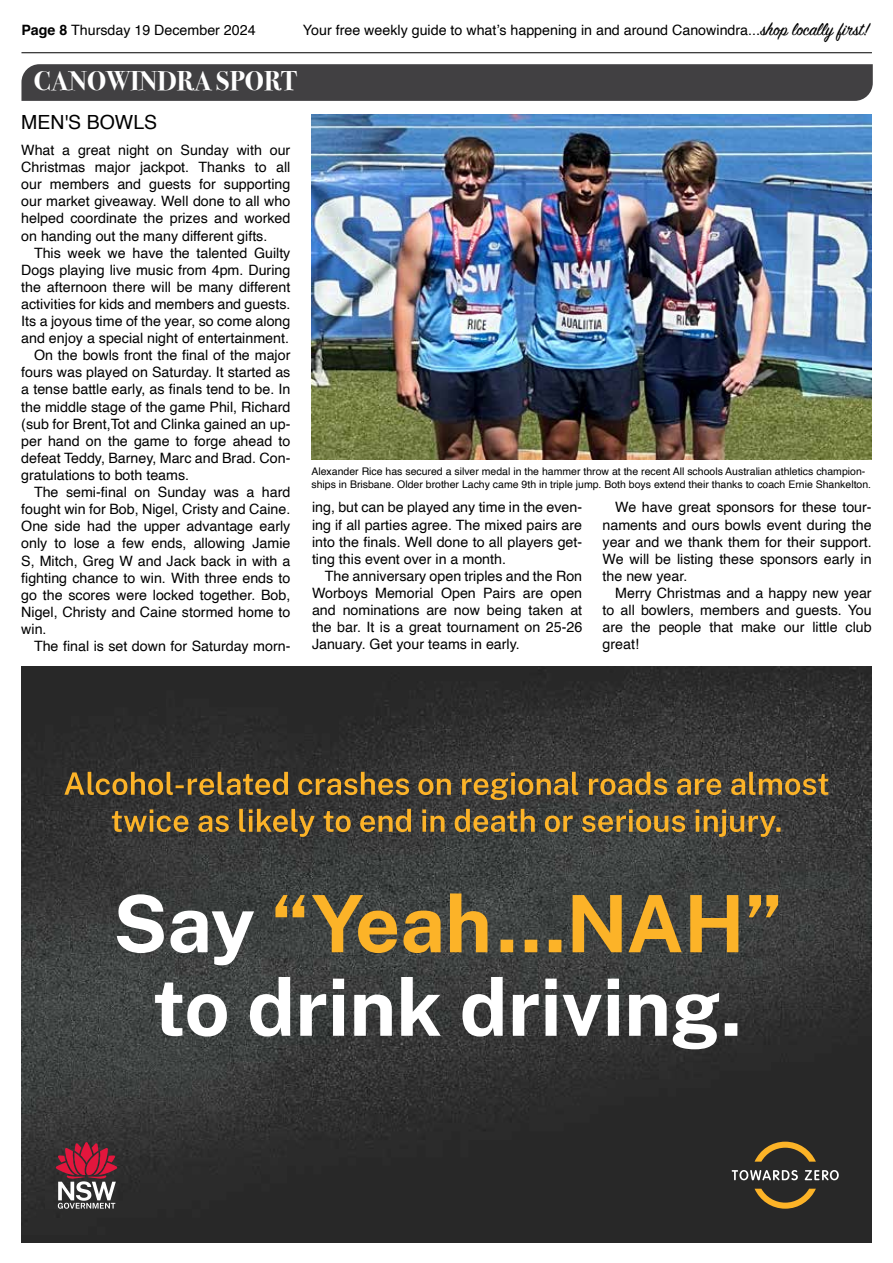
<style>
.page{position:relative;width:893px;height:1263px;background:#fff}
.page>*{position:absolute;margin:0;border:0;box-sizing:border-box;transform-origin:0 0}
.t1{font:700 27px "Bodoni Svty Two ITCTT";color:#fff}
.t2{font:19.5px "Helvetica";color:#000}
.t3{font:14.25px/17.1px "Helvetica";color:#000;text-align:justify}
.t4{font:10.5px/12.6px "Helvetica";color:#000}
.s1{font-weight:700}
.s2{font-size:15px}
.s3{font-family:"Sign Painter House Script";font-size:19.5px}
</style>
<div class="page">
<hr style="left:21px;top:52px;width:851px;height:1px;background:#000">
<img style="left:312px;top:115px;width:560px;height:344px">
<div style="left:21px;top:64px;width:852px;height:37px;background:#414042"></div>
<img style="left:21px;top:666px;width:851px;height:576px">
<svg style="left:155px;top:977px;width:582px;height:72px"></svg>
<svg style="left:275px;top:893px;width:503px;height:60px;background:#7f6838"></svg>
<svg style="left:117px;top:894px;width:137px;height:71px"></svg>
<svg style="left:56px;top:1142px;width:61px;height:67px;background:#864b56"></svg>
<svg style="left:755px;top:1189px;width:61px;height:20px"></svg>
<svg style="left:755px;top:1142px;width:61px;height:20px"></svg>
<svg style="left:732px;top:1170px;width:66px;height:10px"></svg>
<svg style="left:805px;top:1170px;width:34px;height:10px"></svg>
<svg style="left:112px;top:809px;width:669px;height:28px;background:#6c5a36"></svg>
<svg style="left:64px;top:772px;width:764px;height:28px;background:#6a5732"></svg>
<p class="t3" style="left:21px;top:22px;width:236px"><span class="s1">Page 8</span> Thursday 19 December 2024</p>
<p class="t3" style="left:303px;top:22px;width:568px">Your free weekly guide to what’s happening in and around Canowindra..<span class="s2">.</span><span class="s3">shop locally first!</span></p>
<h1 class="t1" style="left:34px;top:59px;width:265px">CANOWINDRA SPORT</h1>
<h2 class="t2" style="left:21px;top:108px;width:137px">MEN'S BOWLS</h2>
<p class="t3" style="left:21px;top:142px;width:271px">What a great night on Sunday with our Christmas major jackpot. Thanks to all our members and guests for supporting our market giveaway. Well done to all who helped coordinate the prizes and worked on handing out the many different gifts.</p>
<p class="t3" style="left:34px;top:245px;width:258px">This week we have the talented Guilty</p>
<p class="t3" style="left:21px;top:262px;width:271px">Dogs playing live music from 4pm. During</p>
<p class="t3" style="left:21px;top:279px;width:271px">the afternoon there will be many different</p>
<p class="t3" style="left:21px;top:296px;width:271px">activities for kids and members and guests.</p>
<p class="t3" style="left:21px;top:313px;width:271px">Its a joyous time of the year, so come along</p>
<p class="t3" style="left:21px;top:330px;width:269px">and enjoy a special night of entertainment.</p>
<p class="t3" style="left:34px;top:347px;width:258px">On the bowls front the final of the major</p>
<p class="t3" style="left:21px;top:364px;width:271px">fours was played on Saturday. It started as</p>
<p class="t3" style="left:21px;top:381px;width:271px">a tense battle early, as finals tend to be. In</p>
<p class="t3" style="left:21px;top:398px;width:271px">the middle stage of the game Phil, Richard</p>
<p class="t3" style="left:21px;top:416px;width:271px">(sub for Brent,Tot and Clinka gained an up-</p>
<p class="t3" style="left:21px;top:433px;width:271px">per hand on the game to forge ahead to</p>
<p class="t3" style="left:21px;top:450px;width:271px">defeat Teddy, Barney, Marc and Brad. Con-</p>
<p class="t3" style="left:21px;top:467px;width:169px">gratulations to both teams.</p>
<p class="t3" style="left:34px;top:484px;width:258px">The semi-final on Sunday was a hard</p>
<p class="t3" style="left:21px;top:501px;width:271px">fought win for Bob, Nigel, Cristy and Caine.</p>
<p class="t3" style="left:21px;top:518px;width:271px">One side had the upper advantage early</p>
<p class="t3" style="left:21px;top:535px;width:271px">only to lose a few ends, allowing Jamie</p>
<p class="t3" style="left:21px;top:552px;width:271px">S, Mitch, Greg W and Jack back in with a</p>
<p class="t3" style="left:21px;top:569px;width:271px">fighting chance to win. With three ends to</p>
<p class="t3" style="left:21px;top:587px;width:271px">go the scores were locked together. Bob,</p>
<p class="t3" style="left:21px;top:604px;width:271px">Nigel, Christy and Caine stormed home to</p>
<p class="t3" style="left:21px;top:621px;width:27px">win.</p>
<p class="t3" style="left:34px;top:638px;width:258px">The final is set down for Saturday morn-</p>
<p class="t4" style="left:311px;top:466px;width:561px">Alexander Rice has secured a silver medal in the hammer throw at the recent All schools Australian athletics champion&shy;ships in Brisbane. Older brother Lachy came 9th in triple jump. Both boys extend their thanks to coach Ernie Shankelton.</p>
<p class="t3" style="left:312px;top:499px;width:272px">ing, but can be played any time in the even&shy;ing if all parties agree. The mixed pairs are into the finals. Well done to all players get&shy;ting this event over in a month.</p>
<p class="t3" style="left:312px;top:568px;width:272px;text-indent:13px">The anniversary open triples and the Ron Worboys Memorial Open Pairs are open and nominations are now being taken at the bar. It is a great tournament on 25-26<br>January. Get your teams in early.</p>
<p class="t3" style="left:603px;top:499px;width:271px;text-indent:13px">We have great sponsors for these tour&shy;naments and ours bowls event during the year and we thank them for their support.<br>We will be listing these sponsors early in the new year.</p>
<p class="t3" style="left:603px;top:585px;width:271px;text-indent:13px">Merry Christmas and a happy new year to all bowlers, members and guests. You are the people that make our little club great!</p>
</div>
